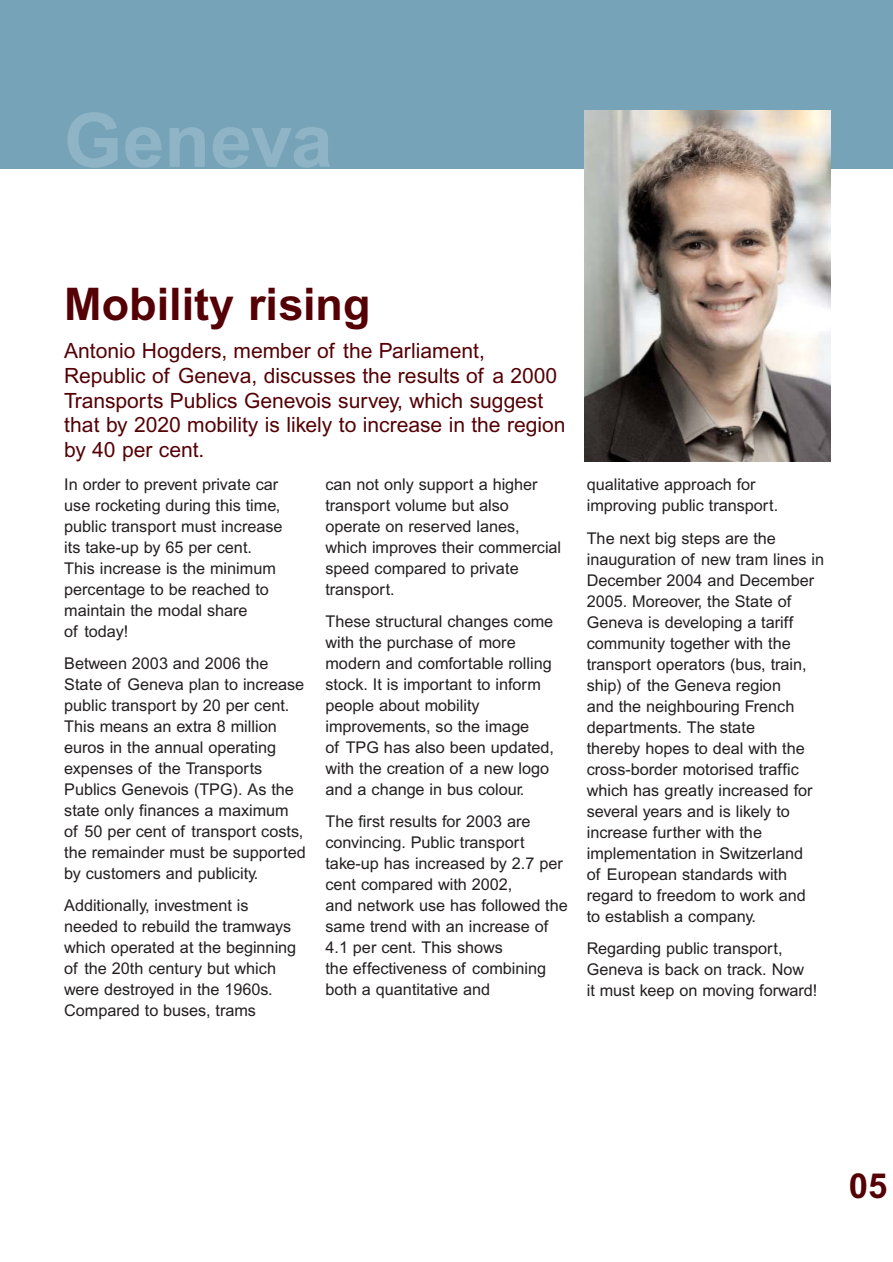
<style>
.page{position:relative;width:893px;height:1262px;background:#fff}
.page>*{position:absolute;margin:0;border:0;box-sizing:border-box;transform-origin:0 0}
.t1{font:700 75px "Arial";color:#8fb4c6}
.t2{font:700 45px "Arial";color:#540005}
.t3{font:700 34.5px "Arial";color:#540005}
.t4{font:21px/24.8px "Arial";color:#540005}
.t5{font:16.2px/21px "Arial";color:#231f20}
</style>
<div class="page">
<div style="left:0;top:0;width:892px;height:169px;background:#77a3b8"></div>
<img style="left:584px;top:111px;width:246px;height:350px">
<h1 class="t1" style="left:64px;top:113px;width:270px">Geneva</h1>
<h2 class="t2" style="left:64px;top:288px;width:308px">Mobility rising</h2>
<p class="t4" style="left:64px;top:340px;width:502px">Antonio Hogders, member of the Parliament, Republic of Geneva, discusses the results of a 2000<br>Transports Publics Genevois survey, which suggest that by 2020 mobility is likely to increase in the region by 40 per cent.</p>
<p class="t5" style="left:64px;top:474px;width:220px">In order to prevent private car use rocketing during this time, public transport must increase its take-up by 65 per cent.<br>This increase is the minimum percentage to be reached to maintain the modal share<br>of today!</p>
<p class="t5" style="left:64px;top:654px;width:243px">Between 2003 and 2006 the<br>State of Geneva plan to increase public transport by 20 per cent.<br>This means an extra 8 million euros in the annual operating expenses of the Transports<br>Publics Genevois (TPG). As the state only finances a maximum of 50 per cent of transport costs, the remainder must be supported by customers and publicity.</p>
<p class="t5" style="left:64px;top:896px;width:233px">Additionally, investment is needed to rebuild the tramways which operated at the beginning of the 20th century but which were destroyed in the 1960s.<br>Compared to buses, trams</p>
<p class="t5" style="left:325px;top:474px;width:237px">can not only support a higher transport volume but also operate on reserved lanes, which improves their commercial speed compared to private transport.</p>
<p class="t5" style="left:325px;top:612px;width:230px">These structural changes come with the purchase of more modern and comfortable rolling stock. It is important to inform people about mobility improvements, so the image<br>of TPG has also been updated, with the creation of a new logo and a change in bus colour.</p>
<p class="t5" style="left:325px;top:812px;width:244px">The first results for 2003 are convincing. Public transport take-up has increased by 2.7 per cent compared with 2002,<br>and network use has followed the same trend with an increase of<br>4.1 per cent. This shows<br>the effectiveness of combining both a quantitative and</p>
<p class="t5" style="left:586px;top:475px;width:193px">qualitative approach for improving public transport.</p>
<p class="t5" style="left:586px;top:528px;width:239px">The next big steps are the inauguration of new tram lines in<br>December 2004 and December<br>2005. Moreover, the State of<br>Geneva is developing a tariff community together with the transport operators (bus, train, ship) of the Geneva region<br>and the neighbouring French departments. The state<br>thereby hopes to deal with the cross-border motorised traffic which has greatly increased for several years and is likely to increase further with the implementation in Switzerland<br>of European standards with regard to freedom to work and<br>to establish a company.</p>
<p class="t5" style="left:586px;top:939px;width:232px">Regarding public transport,<br>Geneva is back on track. Now<br>it must keep on moving forward!</p>
<h3 class="t3" style="left:849px;top:1173px;width:40px">05</h3>
</div>
